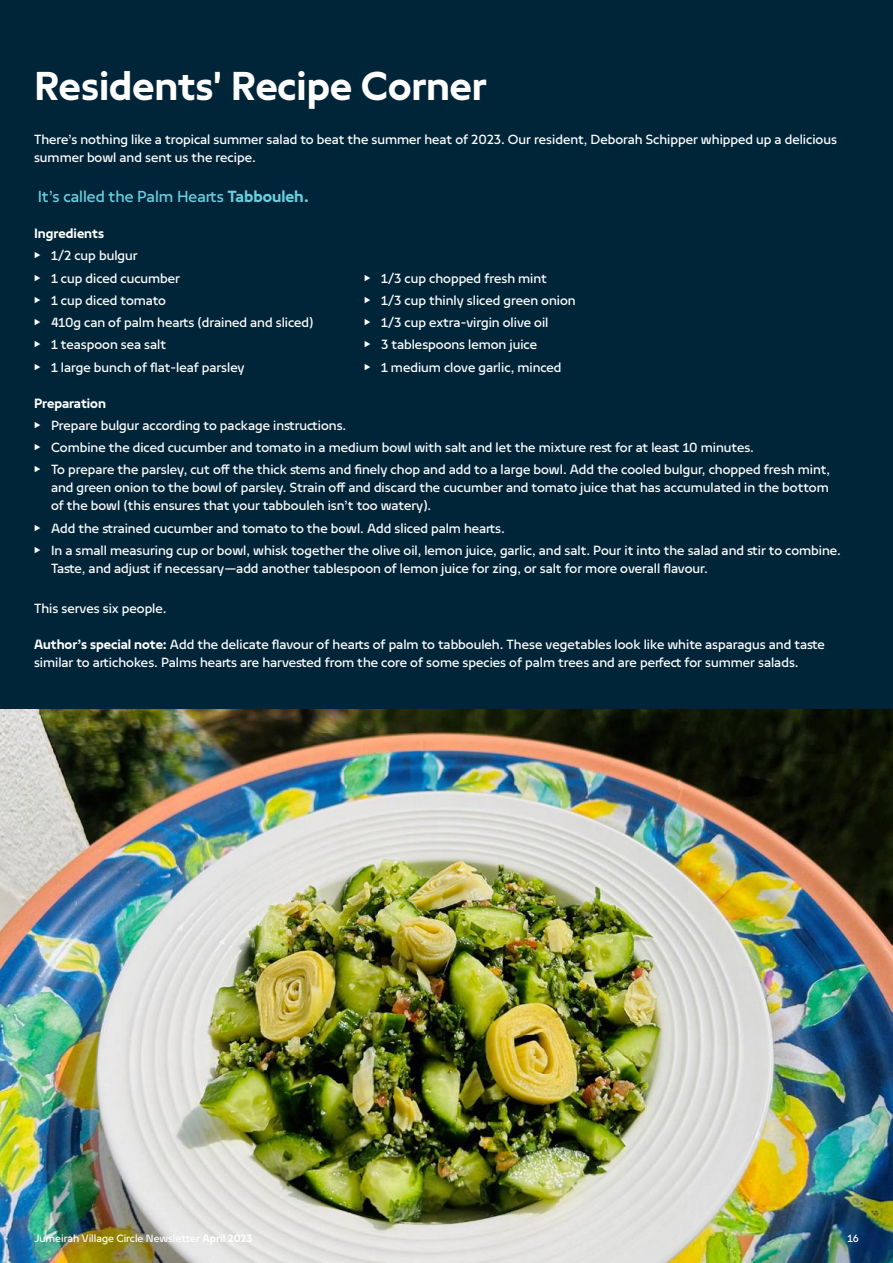
<style>
.page{position:relative;width:893px;height:1263px;background:#fff}
.page>*{position:absolute;margin:0;border:0;box-sizing:border-box;transform-origin:0 0}
.t1{font:700 45px "Nakheel Text";color:#fff}
.t2{font:18px "Nakheel Text";color:#6ad1e2}
.t3{font:15px/22.2px "Nakheel Text";color:#fff}
.t4{font:700 15px "Nakheel Text";color:#fff}
.t5{font:12px "Nakheel Text";color:#fff}
.s1{font-weight:700}
</style>
<div class="page">
<div style="left:0;top:0;width:893px;height:710px;background:#002539"></div>
<img style="left:0;top:710px;width:893px;height:553px">
<h1 class="t1" style="left:34px;top:54px;width:454px">Residents' Recipe Corner</h1>
<p class="t3" style="left:34px;top:130px;width:804px;line-height:18px">There’s nothing like a tropical summer salad to beat the summer heat of 2023. Our resident, Deborah Schipper whipped up a delicious summer bowl and sent us the recipe.</p>
<p class="t2" style="left:38px;top:184px;width:273px">It’s called the Palm Hearts <span class="s1">Tabbouleh.</span></p>
<p class="t4" style="left:34px;top:223px;width:71px">Ingredients</p>
<p class="t3" style="left:34px;top:244px;width:281px">▶ 1/2 cup bulgur<br>▶ 1 cup diced cucumber<br>▶ 1 cup diced tomato<br>▶ 410g can of palm hearts (drained and sliced) ▶ 1 teaspoon sea salt<br>▶ 1 large bunch of flat-leaf parsley</p>
<p class="t3" style="left:364px;top:266px;width:213px">▶ 1/3 cup chopped fresh mint<br>▶ 1/3 cup thinly sliced green onion ▶ 1/3 cup extra-virgin olive oil<br>▶ 3 tablespoons lemon juice<br>▶ 1 medium clove garlic, minced</p>
<p class="t4" style="left:34px;top:392px;width:73px">Preparation</p>
<p class="t3" style="left:34px;top:414px;width:798px">▶ Prepare bulgur according to package instructions.<br>▶ Combine the diced cucumber and tomato in a medium bowl with salt and let the mixture rest for at least 10 minutes.<br>▶ To prepare the parsley, cut off the thick stems and finely chop and add to a large bowl. Add the cooled bulgur, chopped fresh mint,</p>
<p class="t3" style="left:51px;top:478px;width:779px;line-height:18px">and green onion to the bowl of parsley. Strain off and discard the cucumber and tomato juice that has accumulated in the bottom of the bowl (this ensures that your tabbouleh isn’t too watery).</p>
<p class="t3" style="left:34px;top:516px;width:808px">▶ Add the strained cucumber and tomato to the bowl. Add sliced palm hearts.<br>▶ In a small measuring cup or bowl, whisk together the olive oil, lemon juice, garlic, and salt. Pour it into the salad and stir to combine.</p>
<p class="t3" style="left:51px;top:557px;width:658px">Taste, and adjust if necessary—add another tablespoon of lemon juice for zing, or salt for more overall flavour.</p>
<p class="t3" style="left:34px;top:597px;width:134px">This serves six people.</p>
<p class="t3" style="left:34px;top:635px;width:792px;line-height:18px"><span class="s1">Author’s special note:</span> Add the delicate flavour of hearts of palm to tabbouleh. These vegetables look like white asparagus and taste similar to artichokes. Palms hearts are harvested from the core of some species of palm trees and are perfect for summer salads.</p>
<p class="t5" style="left:34px;top:1230px;width:220px">Jumeirah Village Circle Newsletter <span class="s1">April 2023</span></p>
<p class="t5" style="left:848px;top:1230px;width:13px">16</p>
</div>
